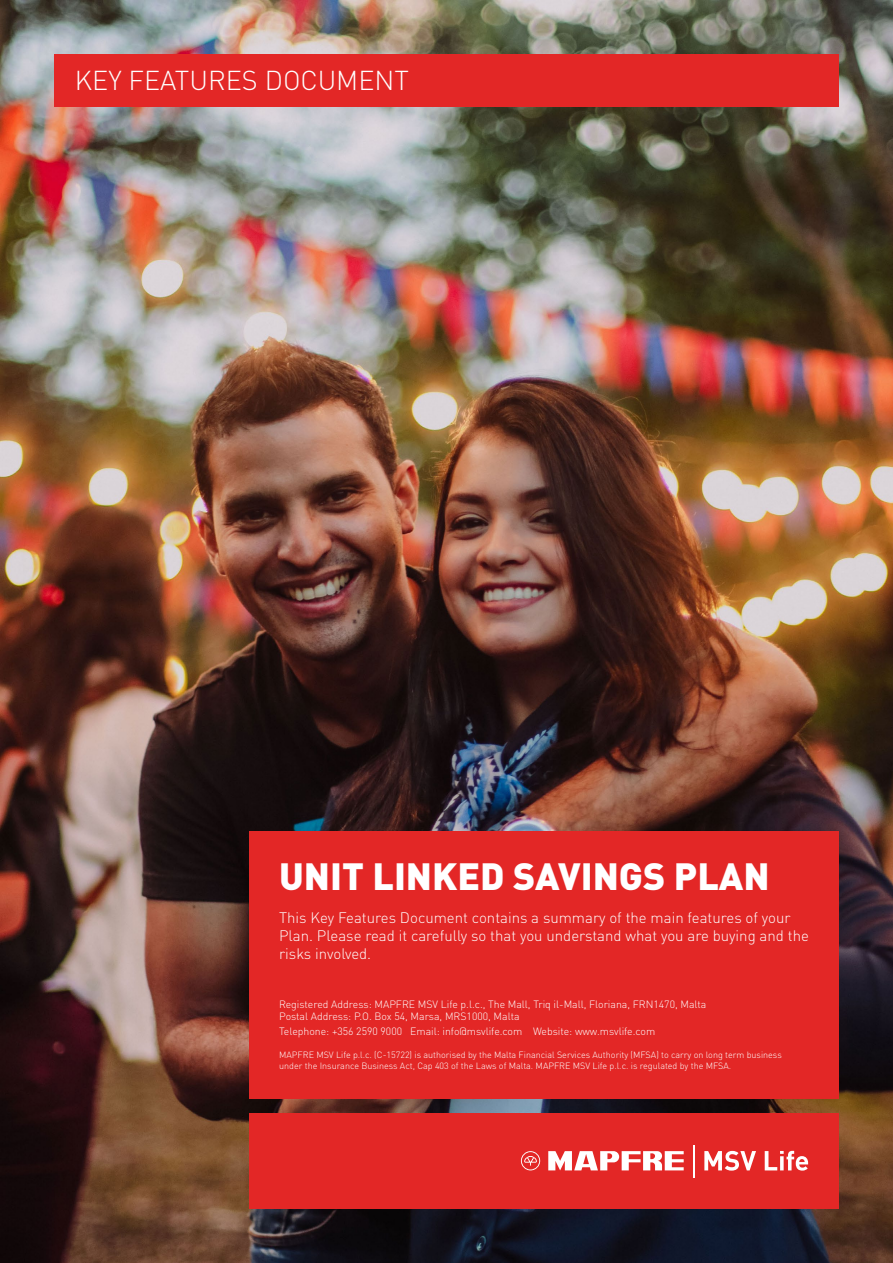
<style>
.page{position:relative;width:893px;height:1263px;background:#fff}
.page>*{position:absolute;margin:0;border:0;box-sizing:border-box;transform-origin:0 0}
.t1{font:900 37.5px "DIN Pro";color:#fff}
.t2{font:300 27px "DIN Pro";color:#fff}
.t3{font:300 15px/18px "DIN Pro";color:#fff}
.t4{font:300 10.5px/12.6px "DIN Pro";color:#fff}
.t5{font:300 9px/10.8px "DIN Pro";color:#fff}
</style>
<div class="page">
<img style="left:0;top:0;width:893px;height:1263px">
<div style="left:249px;top:1113px;width:590px;height:96px;background:#e32726"></div>
<hr style="left:693px;top:1145px;width:2px;height:32px;background:#fff">
<svg style="left:521px;top:1151px;width:19px;height:19px"></svg>
<svg style="left:548px;top:1151px;width:136px;height:19px"></svg>
<svg style="left:704px;top:1151px;width:52px;height:19px"></svg>
<svg style="left:765px;top:1151px;width:43px;height:19px"></svg>
<div style="left:249px;top:831px;width:590px;height:267px;background:#e32726"></div>
<div style="left:54px;top:54px;width:785px;height:52px;background:#e32726"></div>
<h2 class="t2" style="left:75px;top:60px;width:336px">KEY FEATURES DOCUMENT</h2>
<h1 class="t1" style="left:279px;top:844px;width:492px">UNIT LINKED SAVINGS PLAN</h1>
<h3 class="t3" style="left:279px;top:907px;width:531px">This Key Features Document contains a summary of the main features of your<br>Plan. Please read it carefully so that you understand what you are buying and the risks involved.</h3>
<p class="t4" style="left:279px;top:996px;width:429px">Registered Address: MAPFRE MSV Life p.l.c., The Mall, Triq il-Mall, Floriana, FRN1470, Malta<br>Postal Address: P.O. Box 54, Marsa, MRS1000, Malta</p>
<p class="t4" style="left:279px;top:1023px;width:378px">Telephone: +356 2590 9000 Email: info@msvlife.com Website: www.msvlife.com</p>
<p class="t5" style="left:279px;top:1048px;width:504px">MAPFRE MSV Life p.l.c. (C-15722) is authorised by the Malta Financial Services Authority (MFSA) to carry on long term business under the Insurance Business Act, Cap 403 of the Laws of Malta. MAPFRE MSV Life p.l.c. is regulated by the MFSA.</p>
</div>
